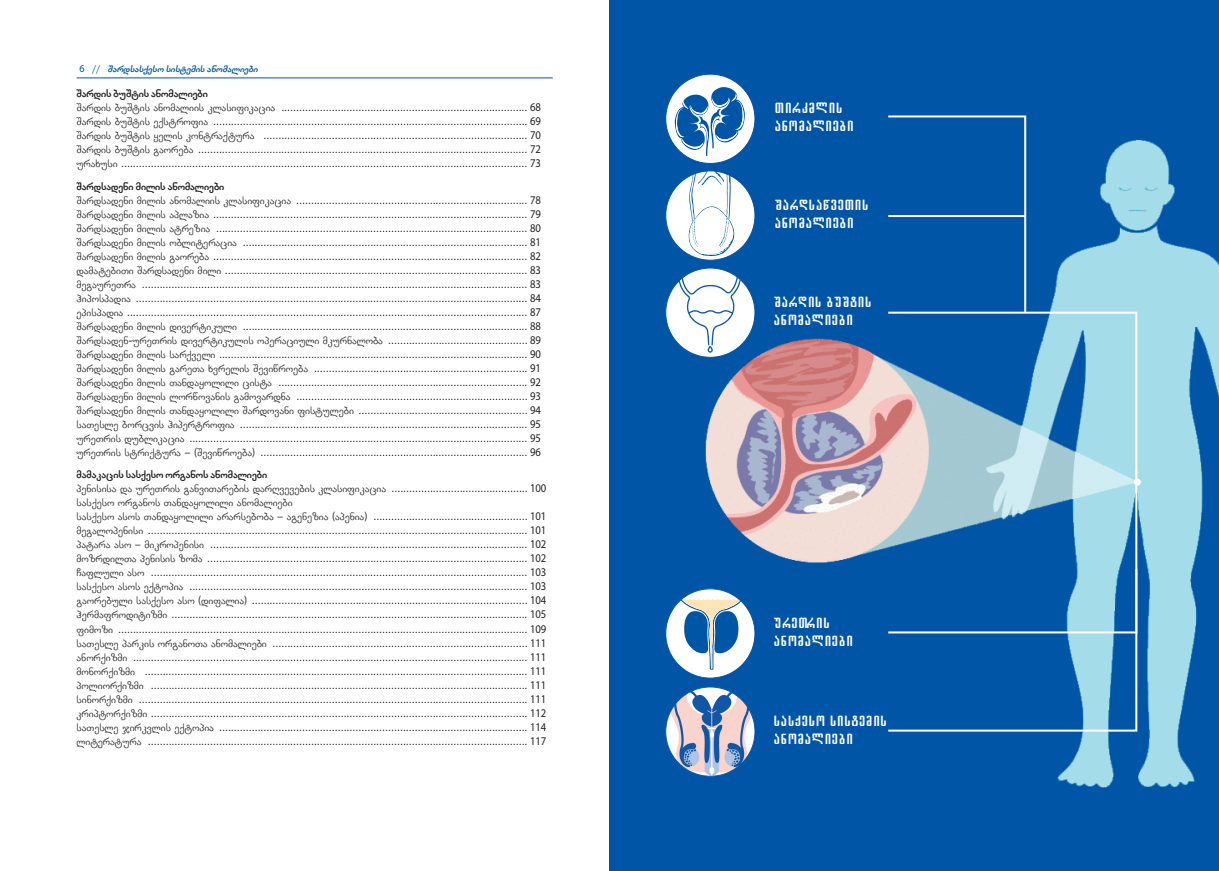
<style>
.page{position:relative;width:1219px;height:871px;background:#fff}
.page>*{position:absolute;margin:0;border:0;box-sizing:border-box;transform-origin:0 0}
.t1{font:15px/18px "Geo Gremi";letter-spacing:.045em;color:#fff;scale:1.19 1}
.t2{font:11px/14px "A Kolkhety N";letter-spacing:-.01em;color:#231f20;text-align:justify}
.t3{font:700 11px "A Kolkhety N";letter-spacing:-.005em;color:#231f20}
.t4{font:italic 700 9.5px "A Kolkhety N";color:#0155a7}
.s1{font-weight:400;font-style:normal;font-size:10px}
</style>
<div class="page">
<hr style="left:77px;top:78px;width:476px;height:1px;background:#0155a7">
<img style="left:609px;top:0;width:610px;height:870px">
<div style="left:666px;top:74px;width:89px;height:89px;background:#fff;border-radius:50%"></div>
<svg style="left:675px;top:87px;width:70px;height:69px"></svg>
<svg style="left:666px;top:171px;width:89px;height:85px"></svg>
<div style="left:666px;top:268px;width:89px;height:89px;background:#fff;border-radius:50%"></div>
<svg style="left:677px;top:273px;width:65px;height:79px"></svg>
<div style="left:666px;top:588px;width:89px;height:90px;background:#fff;border-radius:50%"></div>
<svg style="left:676px;top:588px;width:71px;height:81px"></svg>
<img style="left:666px;top:686px;width:89px;height:90px;border-radius:45px">
<svg style="left:886px;top:114px;width:252px;height:618px"></svg>
<p class="t4" style="left:79px;top:64px;width:180px"><span class="s1">6 //</span> SARDSASQESO SISTEMIS ANOMALIEBI</p>
<p class="t3" style="left:77px;top:88px;width:133px">SARDIS BUSTIS ANOMALIEBI</p>
<p class="t2" style="left:77px;top:101px;width:466px">SARDIS BUSTIS ANOMALIIS KLASIFIKACIA ................................................................................... 68<br>SARDIS BUSTIS EQSTROFIA .......................................................................................................... 69<br>SARDIS BUSTIS YELIS KONTRAQTURA ......................................................................................... 70<br>SARDIS BUSTIS GAOREBA ............................................................................................................... 72<br>URAXUSI ......................................................................................................................................... 73</p>
<p class="t3" style="left:77px;top:180px;width:149px">SARDSADENI MILIS ANOMALIEBI</p>
<p class="t2" style="left:77px;top:194px;width:466px">SARDSADENI MILIS ANOMALIIS KLASIFIKACIA .............................................................................. 78<br>SARDSADENI MILIS APLAZIA .......................................................................................................... 79<br>SARDSADENI MILIS ATREZIA ......................................................................................................... 80<br>SARDSADENI MILIS OBLITERACIA ................................................................................................ 81<br>SARDSADENI MILIS GAOREBA .......................................................................................................... 82<br>DAMATEBITI SARDSADENI MILI ...................................................................................................... 83<br>MEGAURETRA .................................................................................................................................. 83<br>HIPOSPADIA .................................................................................................................................... 84<br>EPISPADIA ....................................................................................................................................... 87<br>SARDSADENI MILIS DIVERTIKULI ................................................................................................ 88<br>SARDSADEN-URETRIS DIVERTIKULIS OPERACIULI MKURNALOBA ............................................... 89<br>SARDSADENI MILIS SARQVELI ........................................................................................................ 90<br>SARDSADENI MILIS GARETA XVRELIS SEVIWROEBA ........................................................................ 91<br>SARDSADENI MILIS TANDAYOLILI CISTA .................................................................................... 92<br>SARDSADENI MILIS LORWOVANIS GAMOVARDNA .............................................................................. 93<br>SARDSADENI MILIS TANDAYOLILI SARDOVANI FISTULEBI ......................................................... 94<br>SATESLE BORCVIS HIPERTROFIA ................................................................................................. 95<br>URETRIS DUBLIKACIA .................................................................................................................. 95<br>URETRIS STRIQTURA _ (SEVIWROEBA) .......................................................................................... 96</p>
<p class="t3" style="left:77px;top:469px;width:192px">MAMAKACIS SASQESO ORGANOS ANOMALIEBI</p>
<p class="t2" style="left:77px;top:482px;width:471px;text-align:left">PENISISA DA URETRIS GANVITAREBIS DARRVEVEBIS KLASIFIKACIA .............................................. 100<br>SASQESO ORGANOS TANDAYOLILI ANOMALIEBI<br>SASQESO ASOS TANDAYOLILI ARARSEBOBA _ AGENEZIA (APENIA) .................................................... 101<br>MEGALOPENISI ................................................................................................................................ 101<br>PATARA ASO _ MIKROPENISI ........................................................................................................... 102<br>MOZRDILTA PENISIS ZOMA ............................................................................................................ 102<br>CAFLULI ASO ............................................................................................................................... 103<br>SASQESO ASOS EQTOPIA .................................................................................................................. 103<br>GAOREBULI SASQESO ASO (DIFALIA) ............................................................................................. 104<br>HERMAFRODITIZMI ........................................................................................................................ 105<br>FIMOZI .......................................................................................................................................... 109<br>SATESLE PARKIS ORGANOTA ANOMALIEBI ...................................................................................... 111<br>ANORQIZMI ..................................................................................................................................... 111<br>MONORQIZMI ................................................................................................................................. 111<br>POLIORQIZMI ............................................................................................................................... 111<br>SINORQIZMI ................................................................................................................................... 111<br>KRIPTORQIZMI ............................................................................................................................... 112<br>SATESLE JIRKVLIS EQTOPIA ........................................................................................................ 114<br>LITERATURA ................................................................................................................................ 117</p>
<h1 class="t1" style="left:775px;top:100px;width:68px">TIRKMLIS<br>ANOMALIEBI</h1>
<h1 class="t1" style="left:775px;top:197px;width:80px">SARDSAWVETIS<br>ANOMALIEBI</h1>
<h1 class="t1" style="left:774px;top:294px;width:83px">SARDIS BUSTIS<br>ANOMALIEBI</h1>
<h1 class="t1" style="left:774px;top:614px;width:68px">URETRIS<br>ANOMALIEBI</h1>
<h1 class="t1" style="left:774px;top:712px;width:96px">SASQESO SISTEMIS<br>ANOMALIEBI</h1>
</div>
